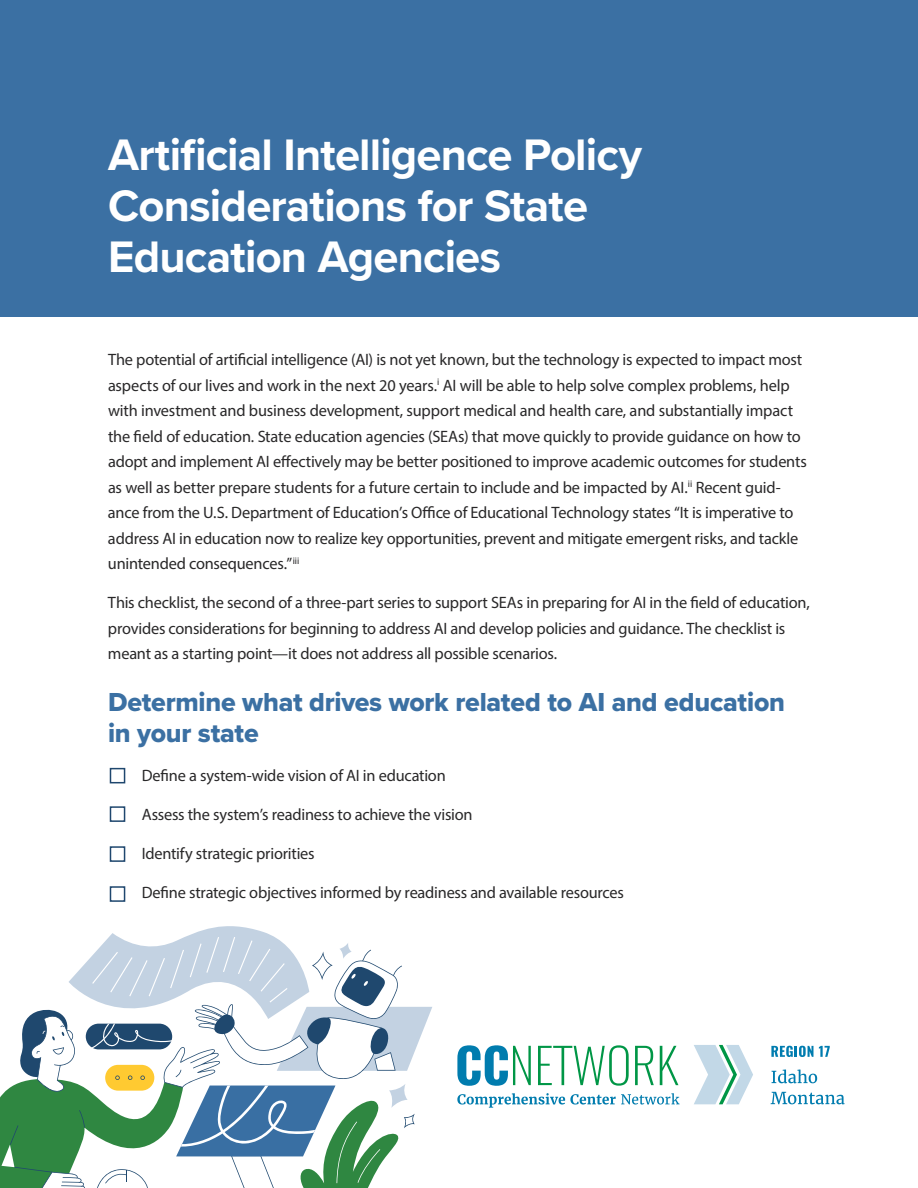
<style>
.page{position:relative;width:918px;height:1188px;background:#fff}
.page>*{position:absolute;margin:0;border:0;box-sizing:border-box;transform-origin:0 0}
.Heading_1{font:700 45.75px/51px "Proxima Nova";letter-spacing:-.02em;color:#fff}
.Heading_2{font:27px/31.5px "Proxima Nova Extrabld";letter-spacing:-.01em;color:#3b70a3}
.Body{font:16.5px/25.5px "Myriad Pro";letter-spacing:-.01em;color:#292829}
</style>
<div class="page">
<div style="left:0;top:0;width:918px;height:316px;background:#3b70a3"></div>
<div style="left:110px;top:768px;width:15px;height:15px;border:2px solid #1f476e"></div>
<div style="left:110px;top:806px;width:15px;height:16px;border:2px solid #1f476e"></div>
<div style="left:110px;top:846px;width:15px;height:16px;border:2px solid #1f476e"></div>
<div style="left:110px;top:886px;width:15px;height:16px;border:2px solid #1f476e"></div>
<svg style="left:694px;top:1045px;width:59px;height:59px"></svg>
<svg style="left:457px;top:1045px;width:221px;height:41px"></svg>
<svg style="left:771px;top:1046px;width:42px;height:11px"></svg>
<svg style="left:819px;top:1046px;width:11px;height:11px"></svg>
<svg style="left:772px;top:1069px;width:45px;height:14px"></svg>
<svg style="left:771px;top:1092px;width:74px;height:12px"></svg>
<svg style="left:457px;top:1093px;width:223px;height:15px"></svg>
<svg style="left:0;top:926px;width:432px;height:262px"></svg>
<h1 class="Heading_1" style="left:108px;top:128px;width:536px">Artificial Intelligence Policy<br>Considerations for State<br>Education Agencies</h1>
<p class="Body" style="left:108px;top:347px;width:700px">The potential of artificial intelligence (AI) is not yet known, but the technology is expected to impact most aspects of our lives and work in the next 20 years.<sup>i</sup> AI will be able to help solve complex problems, help with investment and business development, support medical and health care, and substantially impact the field of education. State education agencies (SEAs) that move quickly to provide guidance on how to adopt and implement AI effectively may be better positioned to improve academic outcomes for students as well as better prepare students for a future certain to include and be impacted by AI.<sup>ii</sup> Recent guid&shy;ance from the U.S. Department of Education’s Office of Educational Technology states “It is imperative to address AI in education now to realize key opportunities, prevent and mitigate emergent risks, and tackle unintended consequences.”<sup>iii</sup></p>
<p class="Body" style="left:108px;top:590px;width:703px">This checklist, the second of a three-part series to support SEAs in preparing for AI in the field of education, provides considerations for beginning to address AI and develop policies and guidance. The checklist is meant as a starting point—it does not address all possible scenarios.</p>
<h2 class="Heading_2" style="left:108px;top:686px;width:679px">Determine what drives work related to AI and education in your state</h2>
<p class="Body" style="left:142px;top:763px;width:306px">Define a system-wide vision of AI in education</p>
<p class="Body" style="left:142px;top:802px;width:332px">Assess the system’s readiness to achieve the vision</p>
<p class="Body" style="left:142px;top:841px;width:174px">Identify strategic priorities</p>
<p class="Body" style="left:142px;top:880px;width:484px">Define strategic objectives informed by readiness and available resources</p>
</div>
